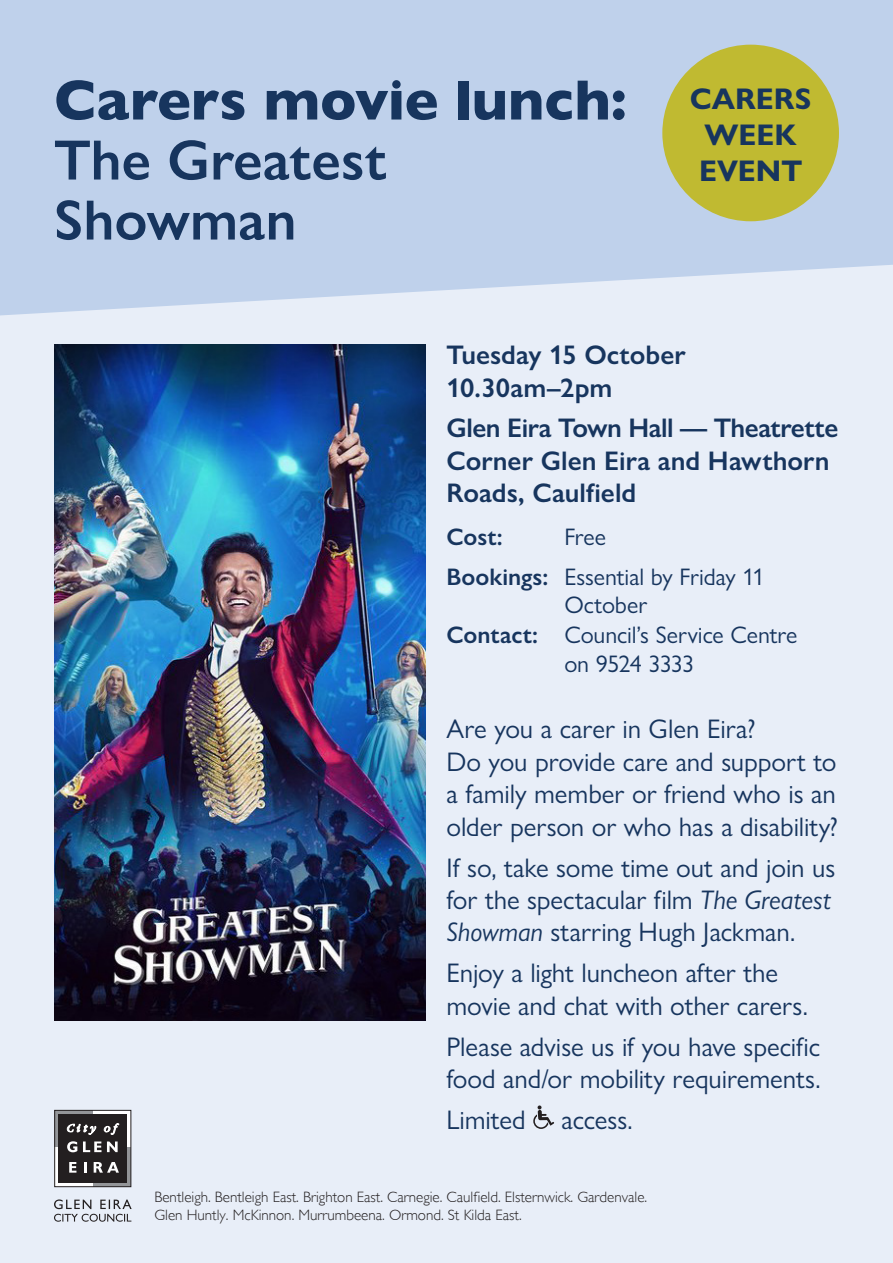
<style>
.page{position:relative;width:893px;height:1263px;background:#e8eef8}
.page>*{position:absolute;margin:0;border:0;box-sizing:border-box;transform-origin:0 0}
.t1{font:600 57px/60px "Gill Sans Nova";color:#17355e}
.t2{font:700 30px/36px "Gill Sans Nova";color:#17355e;text-align:center}
.Body{font:27px/32.4px "Gill Sans Nova";letter-spacing:-.005em;color:#17355e}
.Venue{font:600 27px/32.4px "Gill Sans Nova";color:#17355e}
.Table_Text_Light{font:24px/28.8px "Gill Sans Nova";letter-spacing:-.005em;color:#17355e}
.Table_Text_Light-2{font:600 24px "Gill Sans Nova";color:#17355e}
.t3{font:300 15px/18px "Gill Sans";color:#231f20}
.s1{font-weight:800}
.s2{font-style:italic}
</style>
<div class="page">
<svg style="left:0;top:0;width:893px;height:315px;background:#c2d3eb"></svg>
<svg style="left:533px;top:1105px;width:21px;height:24px"></svg>
<div style="left:662px;top:45px;width:177px;height:176px;background:#c0ba31;border-radius:50%"></div>
<div style="left:55px;top:1147px;width:38px;height:39px;background:linear-gradient(to right,#fff,#fff)"></div>
<div style="left:93px;top:1110px;width:38px;height:37px;background:#fff"></div>
<div style="left:55px;top:1110px;width:38px;height:37px;background:linear-gradient(to right,#939598,#939598)"></div>
<div style="left:93px;top:1147px;width:38px;height:39px;background:linear-gradient(to bottom,#939598,#939598)"></div>
<div style="left:59px;top:1114px;width:68px;height:68px;background:#231f20"></div>
<svg style="left:67px;top:1141px;width:10px;height:11px"></svg>
<svg style="left:83px;top:1141px;width:35px;height:11px"></svg>
<svg style="left:69px;top:1162px;width:7px;height:10px"></svg>
<svg style="left:84px;top:1162px;width:2px;height:10px"></svg>
<svg style="left:94px;top:1162px;width:25px;height:10px"></svg>
<svg style="left:67px;top:1124px;width:29px;height:10px"></svg>
<svg style="left:104px;top:1123px;width:15px;height:11px"></svg>
<div style="left:54px;top:1110px;width:77px;height:77px;border:1px solid #231f20"></div>
<svg style="left:54px;top:1199px;width:78px;height:23px"></svg>
<img style="left:54px;top:344px;width:371px;height:676px">
<p class="t1" style="left:54px;top:70px;width:574px"><span class="s1">Carers movie lunch:<br></span>The Greatest<br>Showman</p>
<p class="t2" style="left:690px;top:80px;width:123px">CARERS<br>WEEK<br>EVENT</p>
<p class="Venue" style="left:446px;top:339px;width:241px">Tuesday 15 October<br>10.30am–2pm</p>
<p class="Venue" style="left:446px;top:412px;width:393px">Glen Eira Town Hall — Theatrette<br>Corner Glen Eira and Hawthorn<br>Roads, Caulfield</p>
<p class="Table_Text_Light-2" style="left:446px;top:521px;width:58px">Cost:</p>
<p class="Table_Text_Light" style="left:564px;top:522px;width:43px">Free</p>
<p class="Table_Text_Light-2" style="left:446px;top:562px;width:103px">Bookings:</p>
<p class="Table_Text_Light" style="left:564px;top:562px;width:202px">Essential by Friday 11<br>October</p>
<p class="Table_Text_Light-2" style="left:446px;top:620px;width:93px">Contact:</p>
<p class="Table_Text_Light" style="left:564px;top:620px;width:235px">Council’s Service Centre on 9524 3333</p>
<p class="Body" style="left:446px;top:713px;width:393px">Are you a carer in Glen Eira?<br>Do you provide care and support to a family member or friend who is an older person or who has a disability?</p>
<p class="Body" style="left:446px;top:851px;width:390px">If so, take some time out and join us for the spectacular film <span class="s2">The Greatest<br>Showman</span> starring Hugh Jackman.</p>
<p class="Body" style="left:446px;top:957px;width:363px">Enjoy a light luncheon after the movie and chat with other carers.</p>
<p class="Body" style="left:446px;top:1030px;width:376px">Please advise us if you have specific food and/or mobility requirements.</p>
<p class="Body" style="left:446px;top:1103px;width:81px">Limited</p>
<p class="Body" style="left:562px;top:1103px;width:73px">access.</p>
<p class="t3" style="left:154px;top:1188px;width:494px">Bentleigh. Bentleigh East. Brighton East. Carnegie. Caulfield. Elsternwick. Gardenvale.<br>Glen Huntly. McKinnon. Murrumbeena. Ormond. St Kilda East.</p>
</div>
